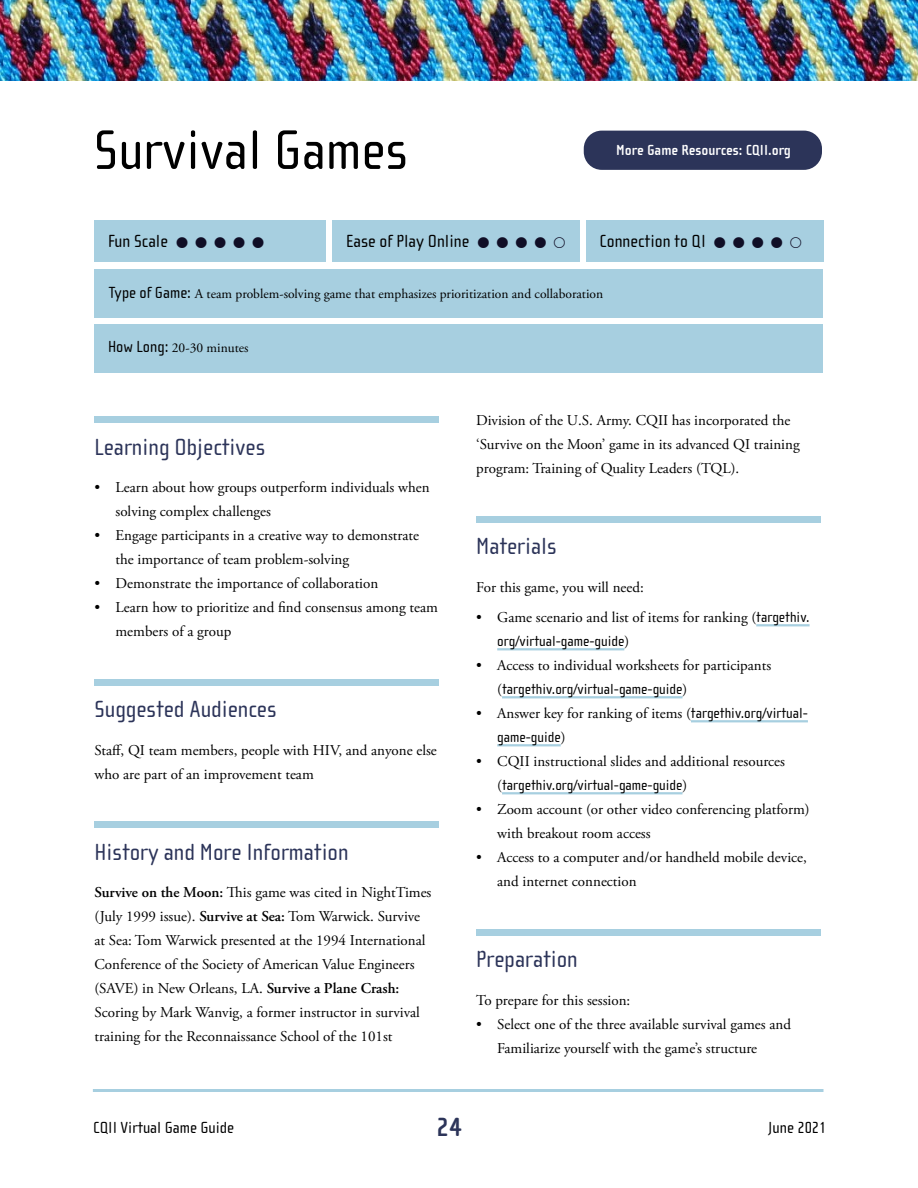
<style>
.page{position:relative;width:918px;height:1188px;background:#fff}
.page>*{position:absolute;margin:0;border:0;box-sizing:border-box;transform-origin:0 0}
.t1{font:57px "Cholla Sans OT";color:#000}
.t2{font:700 27px "Cholla Sans OT";color:#2c3459}
.t3{font:24px "Cholla Sans OT";color:#2c3459}
.t4{font:18px "Cholla Sans OT";color:#000}
.t5{font:16.5px "Cholla Sans OT";color:#000}
.t6{font:15px/24px "Adobe Garamond Pro";color:#000}
.t7{font:15px "Cholla Sans OT";color:#000}
.t8{font:700 15px "Cholla Sans OT";color:#fff}
.t9{font:13.5px "Adobe Garamond Pro";color:#000}
.s1{font-family:"Cholla Sans OT";font-size:16.5px}
.s2{font-weight:600}
.s3{font-family:"Cholla Sans OT"}
.s4{font-family:"Adobe Garamond Pro"}
</style>
<div class="page">
<hr style="left:93px;top:1089px;width:730px;height:3px;background:#a7cfe0">
<img style="left:0;top:0;width:918px;height:80px">
<div style="left:94px;top:220px;width:232px;height:42px;background:#a7cfe0"></div>
<div style="left:333px;top:220px;width:247px;height:42px;background:#a7cfe0"></div>
<div style="left:586px;top:220px;width:238px;height:42px;background:#a7cfe0"></div>
<div style="left:94px;top:417px;width:345px;height:6px;background:#a7cfe0"></div>
<div style="left:94px;top:679px;width:345px;height:7px;background:#a7cfe0"></div>
<div style="left:94px;top:822px;width:345px;height:6px;background:#a7cfe0"></div>
<div style="left:94px;top:269px;width:730px;height:48px;background:#a7cfe0"></div>
<div style="left:94px;top:324px;width:730px;height:48px;background:#a7cfe0"></div>
<hr style="left:756px;top:624px;width:54px;height:2px;background:#a7cfe0">
<hr style="left:497px;top:648px;width:127px;height:2px;background:#a7cfe0">
<hr style="left:502px;top:696px;width:180px;height:2px;background:#a7cfe0">
<hr style="left:691px;top:720px;width:117px;height:2px;background:#a7cfe0">
<hr style="left:497px;top:744px;width:64px;height:2px;background:#a7cfe0">
<hr style="left:502px;top:792px;width:180px;height:2px;background:#a7cfe0">
<div style="left:476px;top:516px;width:344px;height:7px;background:#a7cfe0"></div>
<div style="left:476px;top:929px;width:344px;height:7px;background:#a7cfe0"></div>
<div style="left:584px;top:131px;width:238px;height:39px;background:#2c3459;border-radius:18px"></div>
<h1 class="t1" style="left:94px;top:119px;width:316px">Survival Games</h1>
<p class="t8" style="left:616px;top:142px;width:176px">More Game Resources: CQII.org</p>
<p class="t4" style="left:108px;top:232px;width:62px">Fun Scale</p>
<p class="t4" style="left:346px;top:232px;width:125px">Ease of Play Online</p>
<p class="t4" style="left:600px;top:232px;width:108px">Connection to QI</p>
<p class="t9" style="left:109px;top:286px;width:496px"><span class="s1">Type of Game:</span> A team problem-solving game that emphasizes prioritization and collaboration</p>
<p class="t9" style="left:108px;top:340px;width:142px"><span class="s1">How Long:</span> 20-30 minutes</p>
<h3 class="t3" style="left:94px;top:434px;width:172px">Learning Objectives</h3>
<p class="t6" style="left:116px;top:476px;width:316px;text-indent:-21px">• Learn about how groups outperform individuals when solving complex challenges</p>
<p class="t6" style="left:116px;top:524px;width:305px;text-indent:-21px">• Engage participants in a creative way to demonstrate the importance of team problem-solving</p>
<p class="t6" style="left:94px;top:572px;width:285px">• Demonstrate the importance of collaboration</p>
<p class="t6" style="left:116px;top:596px;width:324px;text-indent:-21px">• Learn how to prioritize and find consensus among team members of a group</p>
<h3 class="t3" style="left:94px;top:697px;width:184px">Suggested Audiences</h3>
<p class="t6" style="left:94px;top:739px;width:344px">Staff, QI team members, people with HIV, and anyone else who are part of an improvement team</p>
<h3 class="t3" style="left:94px;top:839px;width:256px">History and More Information</h3>
<p class="t6" style="left:94px;top:881px;width:338px"><span class="s2">Survive on the Moon:</span> This game was cited in NightTimes (July 1999 issue). <span class="s2">Survive at Sea:</span> Tom Warwick. Survive at Sea: Tom Warwick presented at the 1994 International Conference of the Society of American Value Engineers (SAVE) in New Orleans, LA. <span class="s2">Survive a Plane Crash:<br></span>Scoring by Mark Wanvig, a former instructor in survival training for the Reconnaissance School of the 101st</p>
<p class="t6" style="left:476px;top:409px;width:325px">Division of the U.S. Army. CQII has incorporated the ‘Survive on the Moon’ game in its advanced QI training program: Training of Quality Leaders (TQL).</p>
<h3 class="t3" style="left:476px;top:533px;width:82px">Materials</h3>
<p class="t6" style="left:476px;top:575px;width:169px">For this game, you will need:</p>
<p class="t6" style="left:476px;top:606px;width:335px">• Game scenario and list of items for ranking (<span class="s3">targethiv.</span></p>
<p class="t7" style="left:497px;top:633px;width:133px">org/virtual-game-guide<span class="s4">)</span></p>
<p class="t6" style="left:476px;top:654px;width:296px">• Access to individual worksheets for participants</p>
<p class="t7" style="left:497px;top:681px;width:192px"><span class="s4">(</span>targethiv.org/virtual-game-guide<span class="s4">)</span></p>
<p class="t6" style="left:476px;top:702px;width:333px">• Answer key for ranking of items (<span class="s3">targethiv.org/virtual-</span></p>
<p class="t7" style="left:497px;top:729px;width:70px">game-guide<span class="s4">)</span></p>
<p class="t6" style="left:476px;top:750px;width:310px">• CQII instructional slides and additional resources</p>
<p class="t7" style="left:497px;top:777px;width:192px"><span class="s4">(</span>targethiv.org/virtual-game-guide<span class="s4">)</span></p>
<p class="t6" style="left:497px;top:798px;width:314px;text-indent:-21px">• Zoom account (or other video conferencing platform) with breakout room access</p>
<p class="t6" style="left:497px;top:846px;width:311px;text-indent:-21px">• Access to a computer and/or handheld mobile device, and internet connection</p>
<h3 class="t3" style="left:476px;top:946px;width:103px">Preparation</h3>
<p class="t6" style="left:476px;top:989px;width:156px">To prepare for this session:</p>
<p class="t6" style="left:497px;top:1013px;width:295px;text-indent:-21px">• Select one of the three available survival games and<br>Familiarize yourself with the game’s structure</p>
<p class="t5" style="left:93px;top:1119px;width:143px">CQII Virtual Game Guide</p>
<h2 class="t2" style="left:436px;top:1113px;width:27px">24</h2>
<p class="t5" style="left:768px;top:1119px;width:60px">June 2021</p>
</div>
